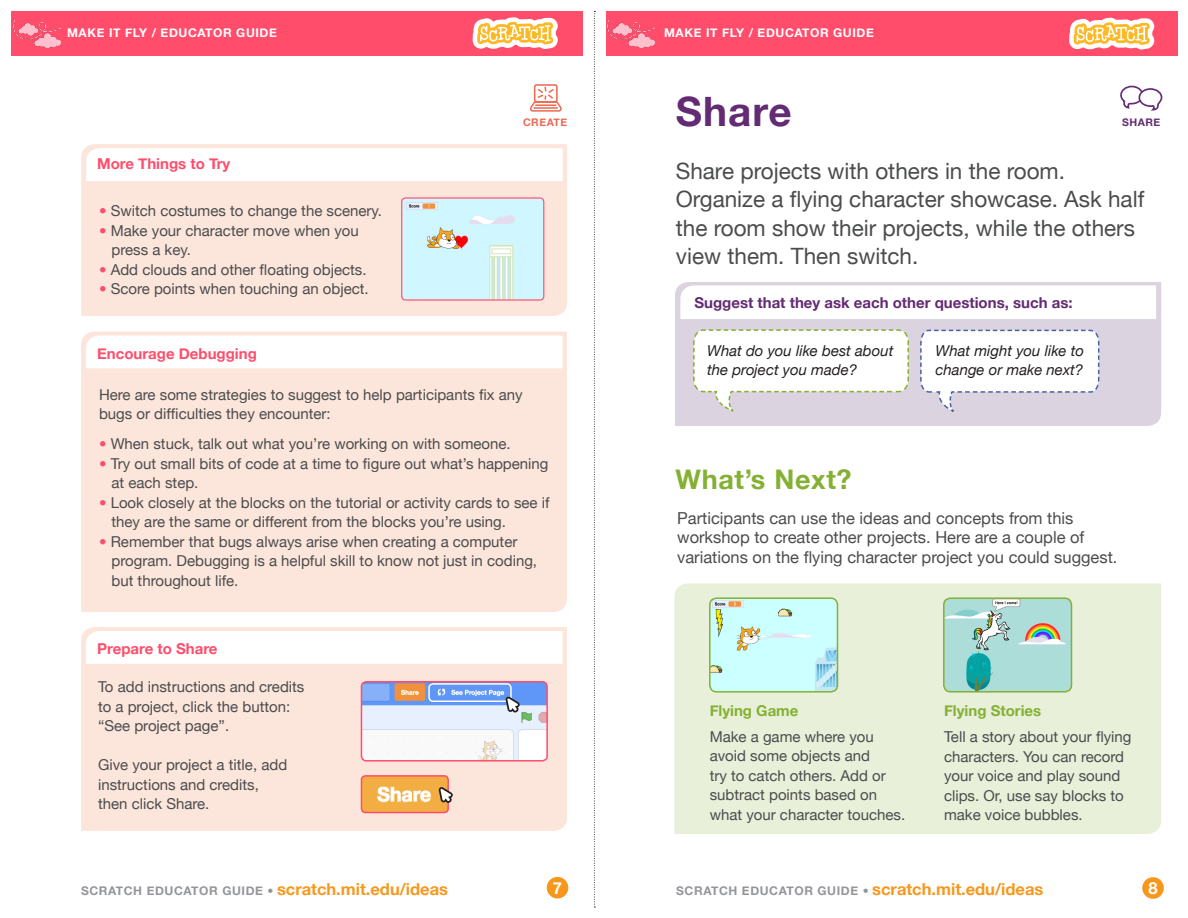
<style>
.page{position:relative;width:1188px;height:918px;background:#fff}
.page>*{position:absolute;margin:0;border:0;box-sizing:border-box;transform-origin:0 0}
.Heading_1{font:700 40.5px "Helvetica Neue";letter-spacing:.025em;color:#632b73}
.Heading_2{font:700 27px "Helvetica Neue";letter-spacing:.025em;color:#84b133}
.Large_Body_Text{font:22.5px/28.5px "Helvetica Neue";color:#4b4c4d}
.Large_Body_Text-2{font:16.5px/19.5px "Helvetica Neue";color:#4b4c4d}
.t1{font:700 16.5px "Helvetica Neue";color:#f7981d}
.t2{font:700 16.5px "Helvetica Neue";color:#fff}
.Text{font:15px/19.5px "Helvetica Neue";color:#4b4c4d}
.Text_bubbles{font:italic 15px/19.5px "Helvetica Neue";color:#231f20}
.Heading_3{font:700 15px "Helvetica Neue";color:#ff4d6b}
.Heading_3-2{font:700 15px "Helvetica Neue";color:#632b73}
.t3{font:700 15px "Helvetica Neue";color:#84b133}
.t4{font:700 12px "Helvetica Neue";letter-spacing:.05em;color:#939598}
.t5{font:700 12px "Helvetica Neue";letter-spacing:.05em;color:#fff}
.t6{font:700 10.5px "Helvetica Neue";letter-spacing:.05em;color:#eb6954}
.t7{font:700 10.5px "Helvetica Neue";letter-spacing:.05em;color:#632b73}
.s1{font-weight:200;color:#ff4d6b}
.s2{color:#ff4d6b}
.s3{font-size:16.5px;color:#f7981d}
</style>
<div class="page">
<svg style="left:594px;top:11px;width:1px;height:897px"></svg>
<div style="left:606px;top:11px;width:572px;height:45px;background:#ff4d6b"></div>
<div style="left:11px;top:11px;width:572px;height:45px;background:#ff4d6b"></div>
<img style="left:13px;top:20px;width:48px;height:28px">
<svg style="left:473px;top:17px;width:85px;height:32px;background:#fdcc9b"></svg>
<svg style="left:1069px;top:18px;width:86px;height:31px;background:#fdcf9b"></svg>
<div style="left:547px;top:877px;width:21px;height:21px;background:#f7981d;border-radius:50%"></div>
<svg style="left:1142px;top:877px;width:22px;height:22px"></svg>
<img style="left:607px;top:20px;width:48px;height:28px">
<div style="left:534px;top:84px;width:24px;height:18px;border:2px solid #ec6952;border-radius:2px"></div>
<svg style="left:529px;top:86px;width:33px;height:26px"></svg>
<div style="left:675px;top:282px;width:486px;height:144px;background:#dcd3e1"></div>
<div style="left:81px;top:144px;width:486px;height:172px;background:#fce5db"></div>
<svg style="left:86px;top:148px;width:477px;height:33px"></svg>
<svg style="left:1120px;top:85px;width:43px;height:26px"></svg>
<div style="left:674px;top:583px;width:487px;height:251px;background:#e8f0da"></div>
<svg style="left:680px;top:285px;width:476px;height:34px"></svg>
<div style="left:1144px;top:880px;width:17px;height:16px;background:#f7981d;border-radius:50%"></div>
<div style="left:81px;top:332px;width:486px;height:280px;background:#fce5db"></div>
<svg style="left:86px;top:334px;width:477px;height:34px"></svg>
<svg style="left:692px;top:329px;width:218px;height:85px"></svg>
<svg style="left:919px;top:329px;width:181px;height:86px"></svg>
<img style="left:944px;top:598px;width:127px;height:94px">
<div style="left:943px;top:597px;width:129px;height:96px;border:2px solid #84b133;border-radius:7px"></div>
<div style="left:81px;top:627px;width:486px;height:204px;background:#fce5db"></div>
<svg style="left:86px;top:630px;width:477px;height:34px"></svg>
<img style="left:710px;top:598px;width:127px;height:94px">
<div style="left:709px;top:597px;width:129px;height:96px;border:2px solid #84b133;border-radius:7px"></div>
<img style="left:361px;top:682px;width:184px;height:79px">
<div style="left:361px;top:681px;width:187px;height:81px;border:2px solid #ff4d6b;border-radius:5px"></div>
<img style="left:403px;top:199px;width:141px;height:101px">
<div style="left:401px;top:197px;width:143px;height:104px;border:1px solid #ff4d6b;border-radius:4px"></div>
<img style="left:361px;top:776px;width:87px;height:37px">
<div style="left:361px;top:775px;width:88px;height:38px;border:2px solid #ff4d6b;border-radius:4px"></div>
<div style="left:428px;top:683px;width:84px;height:19px;border:2px solid #fff;border-radius:4px"></div>
<svg style="left:505px;top:697px;width:15px;height:15px"></svg>
<svg style="left:439px;top:787px;width:14px;height:16px"></svg>
<img style="left:713px;top:601px;width:31px;height:7px">
<img style="left:406px;top:202px;width:31px;height:7px">
<p class="t5" style="left:67px;top:25px;width:211px">MAKE IT FLY / EDUCATOR GUIDE</p>
<p class="Heading_3" style="left:97px;top:154px;width:135px">More Things to Try</p>
<p class="Text" style="left:99px;top:201px;width:285px"><span class="s1">•</span> Switch costumes to change the scenery.</p>
<p class="Text" style="left:112px;top:221px;width:249px;text-indent:-13px"><span class="s1">•</span> Make your character move when you press a key.</p>
<p class="Text" style="left:99px;top:260px;width:269px"><span class="s1">•</span> Add clouds and other floating objects.</p>
<p class="Text" style="left:99px;top:279px;width:271px"><span class="s1">•</span> Score points when touching an object.</p>
<p class="Heading_3" style="left:97px;top:344px;width:161px">Encourage Debugging</p>
<p class="t6" style="left:523px;top:116px;width:46px">CREATE</p>
<p class="Text" style="left:99px;top:384px;width:425px">Here are some strategies to suggest to help participants fix any bugs or difficulties they encounter:</p>
<p class="Text" style="left:99px;top:434px;width:413px"><span class="s2">•</span> When stuck, talk out what you’re working on with someone.</p>
<p class="Text" style="left:112px;top:453px;width:439px;text-indent:-13px"><span class="s2">•</span> Try out small bits of code at a time to figure out what’s happening at each step.</p>
<p class="Text" style="left:112px;top:492px;width:440px;text-indent:-13px"><span class="s2">•</span> Look closely at the blocks on the tutorial or activity cards to see if they are the same or different from the blocks you’re using.</p>
<p class="Text" style="left:112px;top:531px;width:427px;text-indent:-13px"><span class="s2">•</span> Remember that bugs always arise when creating a computer program. Debugging is a helpful skill to know not just in coding, but throughout life.</p>
<p class="Heading_3" style="left:97px;top:640px;width:122px">Prepare to Share</p>
<p class="Text" style="left:98px;top:677px;width:208px">To add instructions and credits to a project, click the button: “See project page”.</p>
<p class="Text" style="left:98px;top:755px;width:191px">Give your project a title, add instructions and credits, then click Share.</p>
<p class="t5" style="left:664px;top:25px;width:211px">MAKE IT FLY / EDUCATOR GUIDE</p>
<p class="Heading_1" style="left:676px;top:87px;width:117px">Share</p>
<p class="Large_Body_Text" style="left:676px;top:156px;width:470px">Share projects with others in the room.<br>Organize a flying character showcase. Ask half the room show their projects, while the others view them. Then switch.</p>
<p class="t7" style="left:1122px;top:116px;width:40px">SHARE</p>
<p class="Heading_3-2" style="left:694px;top:293px;width:380px">Suggest that they ask each other questions, such as:</p>
<p class="Text_bubbles" style="left:707px;top:341px;width:188px">What do you like best about the project you made?</p>
<p class="Text_bubbles" style="left:936px;top:341px;width:150px">What might you like to change or make next?</p>
<p class="Heading_2" style="left:676px;top:462px;width:177px">What’s Next?</p>
<p class="Large_Body_Text-2" style="left:677px;top:508px;width:442px">Participants can use the ideas and concepts from this workshop to create other projects. Here are a couple of variations on the flying character project you could suggest.</p>
<p class="t3" style="left:710px;top:701px;width:90px">Flying Game</p>
<p class="Text" style="left:710px;top:727px;width:197px">Make a game where you avoid some objects and<br>try to catch others. Add or subtract points based on what your character touches.</p>
<p class="t3" style="left:944px;top:701px;width:99px">Flying Stories</p>
<p class="Text" style="left:944px;top:727px;width:189px">Tell a story about your flying characters. You can record your voice and play sound clips. Or, use say blocks to make voice bubbles.</p>
<p class="t2" style="left:553px;top:878px;width:11px">7</p>
<p class="t2" style="left:1148px;top:878px;width:11px">8</p>
<p class="t1" style="left:277px;top:879px;width:173px">scratch.mit.edu/ideas</p>
<p class="t4" style="left:676px;top:883px;width:369px">SCRATCH EDUCATOR GUIDE • <span class="s3">scratch.mit.edu/ideas</span></p>
<p class="t4" style="left:81px;top:883px;width:194px">SCRATCH EDUCATOR GUIDE •</p>
</div>
